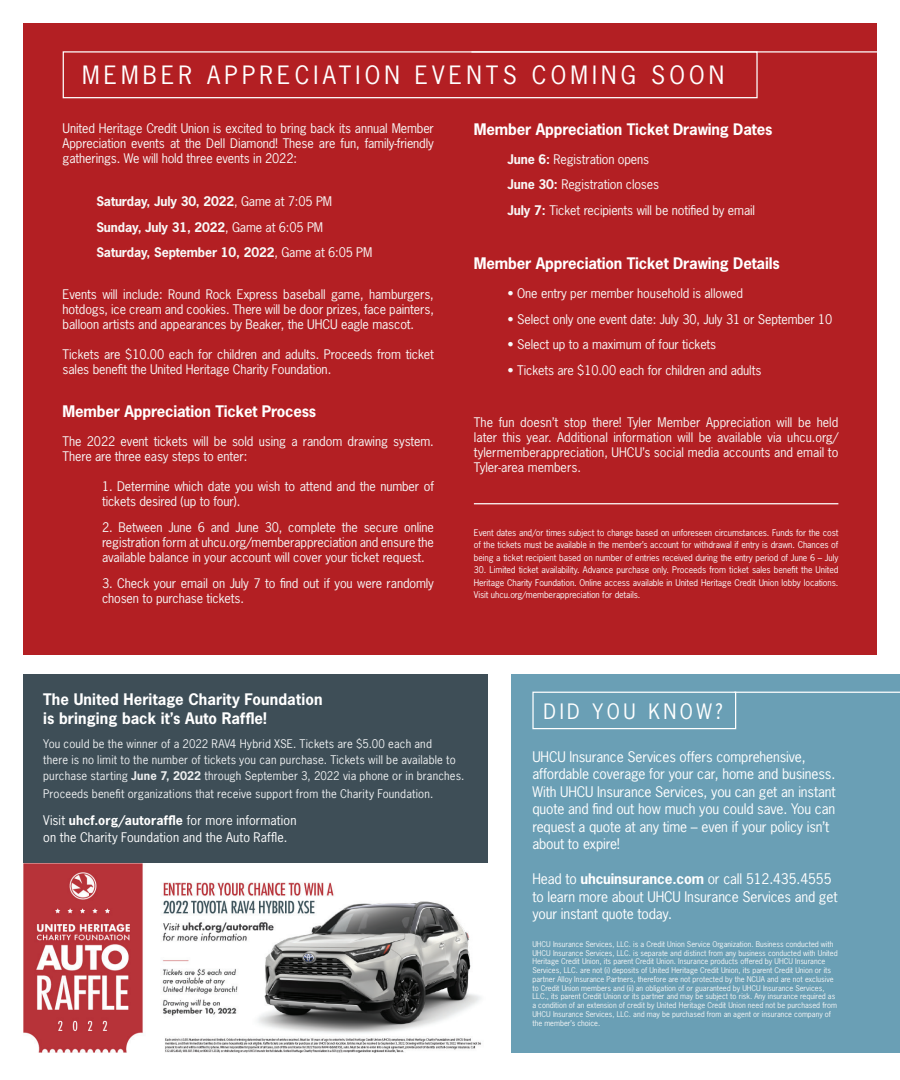
<style>
.page{position:relative;width:900px;height:1080px;background:#fff}
.page>*{position:absolute;margin:0;border:0;box-sizing:border-box;transform-origin:0 0}
.t1{font:23.75px "News Gothic Std";letter-spacing:.175em;color:#fff}
.t2{font:20px "News Gothic Std";letter-spacing:.175em;color:#fff}
.t3{font:700 15px/18.8px "News Gothic Std";letter-spacing:-.01em;color:#fff}
.t4{font:13.75px/17.5px "News Gothic Std";letter-spacing:-.01em;color:#fff}
.t5{font:12.5px/15px "News Gothic Std";letter-spacing:-.01em;color:#f8f8f7;text-align:justify}
.t6{font:12.5px/15px "News Gothic Std";letter-spacing:-.01em;color:#f6f7f7}
.t7{font:700 12.5px/25.6px "News Gothic Std";letter-spacing:-.01em;color:#f8f8f7}
.t8{font:12.5px/16.2px "News Gothic Std";letter-spacing:.01em;color:#fff}
.t9{font:11.25px/16.2px "News Gothic Std";letter-spacing:.015em;color:#edeff0}
.t10{font:8.75px/12.5px "News Gothic Std";letter-spacing:-.01em;color:#fbfbfc;text-align:justify}
.t11{font:7.5px/8.8px "News Gothic Std";color:#f6f7f7}
.s1{font-weight:400}
.s2{font-weight:700}
</style>
<div class="page">
<div style="left:23px;top:23px;width:854px;height:632px;background:#b31f23"></div>
<div style="left:23px;top:675px;width:465px;height:189px;background:#3e4e57"></div>
<div style="left:512px;top:674px;width:388px;height:378px;background:#6a9fb5"></div>
<div style="left:63px;top:51px;width:695px;height:47px;border:1px solid #fff"></div>
<hr style="left:471px;top:51px;width:420px;height:2px;background:#fff">
<div style="left:532px;top:692px;width:204px;height:37px;border:1px solid #fff"></div>
<hr style="left:734px;top:692px;width:166px;height:1px;background:#fff">
<hr style="left:474px;top:503px;width:364px;height:1px;background:#fff">
<img style="left:23px;top:863px;width:465px;height:189px">
<h1 class="t1" style="left:82px;top:60px;width:644px">MEMBER APPRECIATION EVENTS COMING SOON</h1>
<p class="t5" style="left:63px;top:121px;width:373px">United Heritage Credit Union is excited to bring back its annual Member Appreciation events at the Dell Diamond! These are fun, family-friendly gatherings. We will hold three events in 2022:</p>
<p class="t7" style="left:96px;top:188px;width:278px">Saturday, July 30, 2022<span class="s1">, Game at 7:05 PM<br></span>Sunday, July 31, 2022<span class="s1">, Game at 6:05 PM<br></span>Saturday, September 10, 2022<span class="s1">, Game at 6:05 PM</span></p>
<p class="t5" style="left:63px;top:286px;width:373px">Events will include: Round Rock Express baseball game, hamburgers, hotdogs, ice cream and cookies. There will be door prizes, face painters, balloon artists and appearances by Beaker, the UHCU eagle mascot.</p>
<p class="t5" style="left:63px;top:346px;width:373px">Tickets are $10.00 each for children and adults. Proceeds from ticket sales benefit the United Heritage Charity Foundation.</p>
<p class="t3" style="left:63px;top:401px;width:255px">Member Appreciation Ticket Process</p>
<p class="t6" style="left:63px;top:434px;width:373px">The 2022 event tickets will be sold using a random drawing system.<br>There are three easy steps to enter:</p>
<p class="t6" style="left:102px;top:478px;width:333px">1. Determine which date you wish to attend and the number of tickets desired (up to four).</p>
<p class="t6" style="left:102px;top:519px;width:333px;text-align:justify">2. Between June 6 and June 30, complete the secure online registration form at uhcu.org/memberappreciation and ensure the available balance in your account will cover your ticket request.</p>
<p class="t6" style="left:102px;top:576px;width:333px">3. Check your email on July 7 to find out if you were randomly chosen to purchase tickets.</p>
<p class="t3" style="left:474px;top:120px;width:300px">Member Appreciation Ticket Drawing Dates</p>
<p class="t5" style="left:508px;top:146px;width:249px;line-height:25.6px;text-align:left"><span class="s2">June 6:</span> Registration opens<br><span class="s2">June 30:</span> Registration closes<br><span class="s2">July 7:</span> Ticket recipients will be notified by email</p>
<p class="t3" style="left:474px;top:254px;width:307px">Member Appreciation Ticket Drawing Details</p>
<p class="t5" style="left:508px;top:286px;width:237px">• One entry per member household is allowed</p>
<p class="t5" style="left:508px;top:311px;width:326px">• Select only one event date: July 30, July 31 or September 10</p>
<p class="t5" style="left:508px;top:337px;width:210px">• Select up to a maximum of four tickets</p>
<p class="t5" style="left:508px;top:363px;width:255px">• Tickets are $10.00 each for children and adults</p>
<p class="t5" style="left:474px;top:415px;width:366px">The fun doesn’t stop there! Tyler Member Appreciation will be held later this year. Additional information will be available via uhcu.org/ tylermemberappreciation, UHCU’s social media accounts and email to Tyler-area members.</p>
<p class="t10" style="left:474px;top:526px;width:366px">Event dates and/or times subject to change based on unforeseen circumstances. Funds for the cost of the tickets must be available in the member’s account for withdrawal if entry is drawn. Chances of being a ticket recipient based on number of entries received during the entry period of June 6 – July</p>
<p class="t10" style="left:474px;top:563px;width:366px">30. Limited ticket availability. Advance purchase only. Proceeds from ticket sales benefit the United Heritage Charity Foundation. Online access available in United Heritage Credit Union lobby locations.<br>Visit uhcu.org/memberappreciation for details.</p>
<p class="t3" style="left:43px;top:690px;width:281px">The United Heritage Charity Foundation is bringing back it’s Auto Raffle!</p>
<p class="t9" style="left:43px;top:735px;width:423px">You could be the winner of a 2022 RAV4 Hybrid XSE. Tickets are $5.00 each and<br>there is no limit to the number of tickets you can purchase. Tickets will be available to purchase starting <span class="s2">June 7, 2022</span> through September 3, 2022 via phone or in branches.</p>
<p class="t9" style="left:43px;top:785px;width:392px">Proceeds benefit organizations that receive support from the Charity Foundation.</p>
<p class="t8" style="left:43px;top:812px;width:255px">Visit <span class="s2">uhcf.org/autoraffle</span> for more information on the Charity Foundation and the Auto Raffle.</p>
<h2 class="t2" style="left:544px;top:699px;width:180px">DID YOU KNOW?</h2>
<p class="t4" style="left:532px;top:748px;width:305px">UHCU Insurance Services offers comprehensive, affordable coverage for your car, home and business.<br>With UHCU Insurance Services, you can get an instant quote and find out how much you could save. You can request a quote at any time – even if your policy isn’t about to expire!</p>
<p class="t4" style="left:532px;top:870px;width:307px">Head to <span class="s2">uhcuinsurance.com</span> or call 512.435.4555 to learn more about UHCU Insurance Services and get your instant quote today.</p>
<p class="t11" style="left:532px;top:940px;width:307px">UHCU Insurance Services, LLC. is a Credit Union Service Organization. Business conducted with UHCU Insurance Services, LLC. is separate and distinct from any business conducted with United Heritage Credit Union, its parent Credit Union. Insurance products offered by UHCU Insurance Services, LLC. are not (i) deposits of United Heritage Credit Union, its parent Credit Union or its partner Alloy Insurance Partners, therefore are not protected by the NCUA and are not exclusive to Credit Union members and (ii) an obligation of or guaranteed by UHCU Insurance Services, LLC., its parent Credit Union or its partner and may be subject to risk. Any insurance required as a condition of an extension of credit by United Heritage Credit Union need not be purchased from UHCU Insurance Services, LLC. and may be purchased from an agent or insurance company of the member’s choice.</p>
</div>
